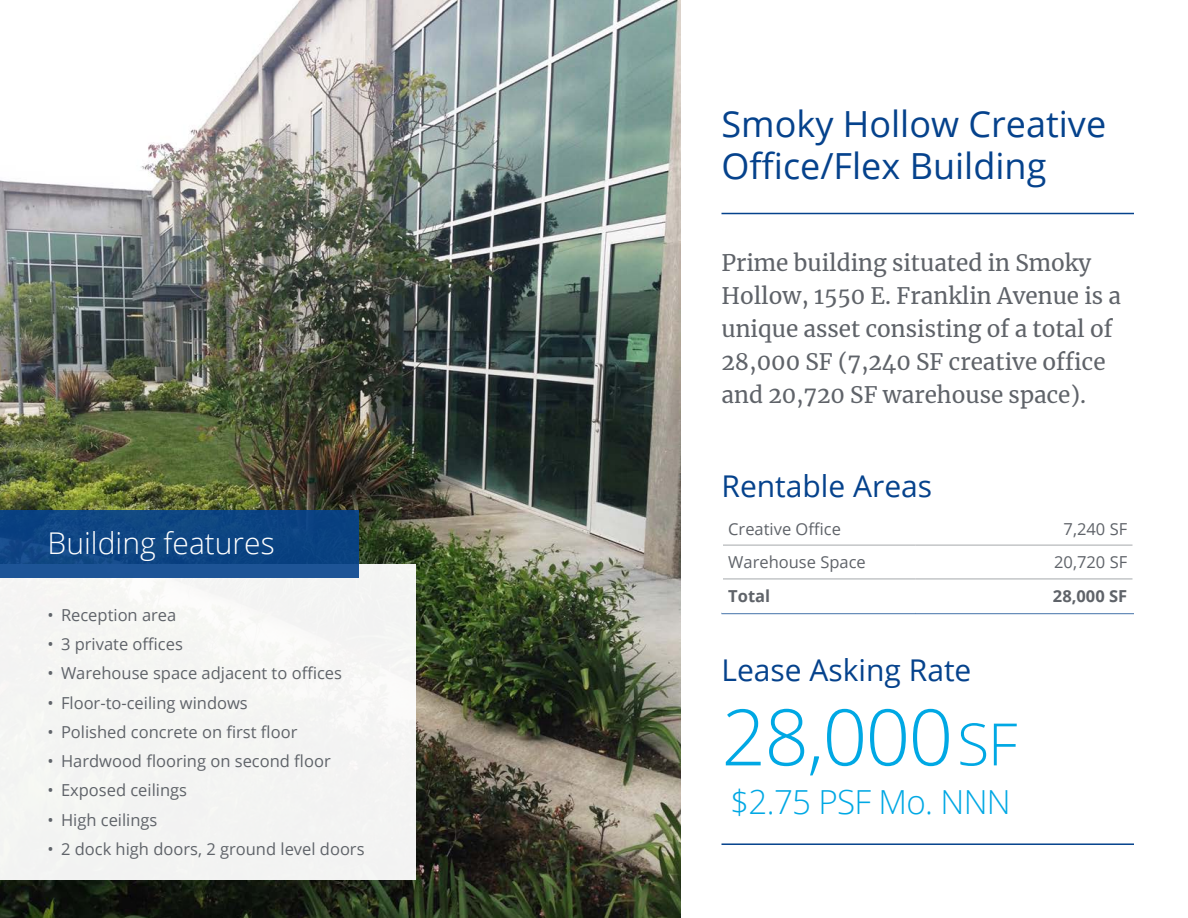
<style>
.page{position:relative;width:1188px;height:918px;background:#fff}
.page>*{position:absolute;margin:0;border:0;box-sizing:border-box;transform-origin:0 0}
.t1{font:300 78px "Open Sans";color:#00a8e4}
.t2{font:36px/42px "Open Sans";color:#05428c}
.t3{font:300 33.15px "Open Sans";letter-spacing:-.02em;color:#00a8e4}
.t4{font:30px "Open Sans";color:#05428c}
.t5{font:300 30px "Open Sans";color:#fff}
.t6{font:22.5px/33px "Merriweather";color:#5f6369}
.t7{font:16.5px "Open Sans";color:#5f6369}
.t8{font:700 16.5px "Open Sans";color:#5f6369}
.s1{font-size:58.5px}
</style>
<div class="page">
<img style="left:0;top:0;width:680px;height:918px">
<div style="left:0;top:565px;width:416px;height:315px;background:#f4f4f3"></div>
<div style="left:0;top:510px;width:359px;height:68px;background:linear-gradient(to bottom,#08407d,#184f91)"></div>
<hr style="left:722px;top:613px;width:412px;height:1px;background:#05428c">
<hr style="left:722px;top:843px;width:412px;height:2px;background:#05428c">
<hr style="left:722px;top:213px;width:412px;height:1px;background:#05428c">
<hr style="left:723px;top:544px;width:193px;height:2px;background:#c3c5c7">
<hr style="left:916px;top:544px;width:216px;height:2px;background:#c3c5c7">
<hr style="left:723px;top:578px;width:193px;height:2px;background:#c3c5c7">
<hr style="left:916px;top:578px;width:216px;height:2px;background:#c3c5c7">
<p class="t5" style="left:48px;top:523px;width:229px">Building features</p>
<p class="t7" style="left:48px;top:604px;width:130px">• Reception area</p>
<p class="t7" style="left:48px;top:633px;width:137px">• 3 private offices</p>
<p class="t7" style="left:48px;top:662px;width:296px">• Warehouse space adjacent to offices</p>
<p class="t7" style="left:48px;top:691px;width:202px">• Floor-to-ceiling windows</p>
<p class="t7" style="left:48px;top:721px;width:251px">• Polished concrete on first floor</p>
<p class="t7" style="left:48px;top:750px;width:285px">• Hardwood flooring on second floor</p>
<p class="t7" style="left:48px;top:779px;width:141px">• Exposed ceilings</p>
<p class="t7" style="left:48px;top:808px;width:111px">• High ceilings</p>
<p class="t7" style="left:48px;top:838px;width:319px">• 2 dock high doors, 2 ground level doors</p>
<p class="t2" style="left:722px;top:102px;width:386px">Smoky Hollow Creative<br>Office/Flex Building</p>
<p class="t6" style="left:722px;top:245px;width:401px">Prime building situated in Smoky Hollow, 1550 E. Franklin Avenue is a unique asset consisting of a total of 28,000 SF (7,240 SF creative office and 20,720 SF warehouse space).</p>
<p class="t4" style="left:722px;top:466px;width:212px">Rentable Areas</p>
<p class="t7" style="left:728px;top:517px;width:114px">Creative Office</p>
<p class="t7" style="left:1064px;top:517px;width:65px">7,240 SF</p>
<p class="t7" style="left:728px;top:551px;width:139px">Warehouse Space</p>
<p class="t7" style="left:1054px;top:551px;width:75px">20,720 SF</p>
<p class="t8" style="left:728px;top:584px;width:43px">Total</p>
<p class="t8" style="left:1053px;top:584px;width:76px">28,000 SF</p>
<p class="t4" style="left:722px;top:650px;width:251px">Lease Asking Rate</p>
<p class="t1" style="left:722px;top:684px;width:297px">28,000 <span class="s1">SF</span></p>
<p class="t3" style="left:730px;top:779px;width:282px">$2.75 PSF Mo. NNN</p>
</div>
